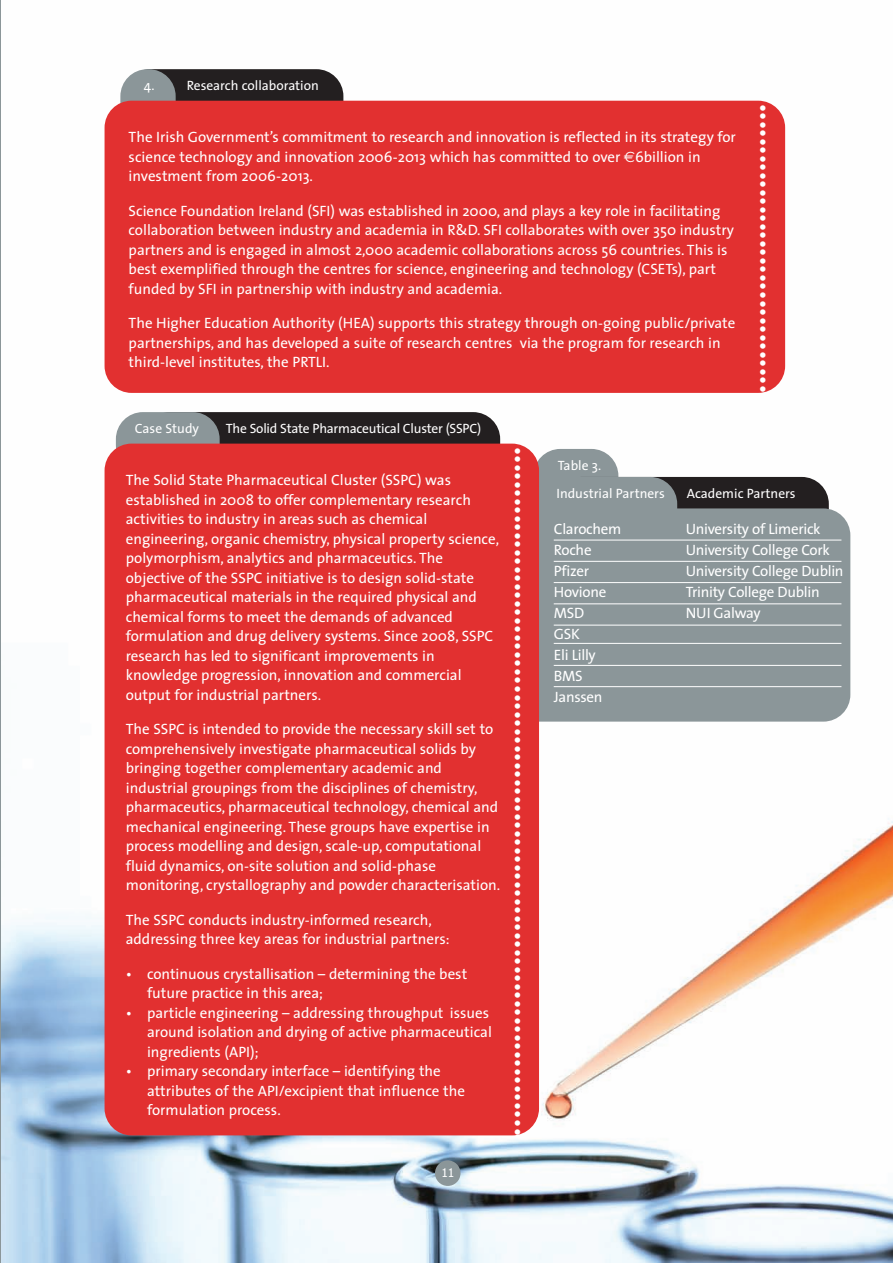
<style>
.page{position:relative;width:893px;height:1263px;background:#fff}
.page>*{position:absolute;margin:0;border:0;box-sizing:border-box;transform-origin:0 0}
.t1{font:15px/19.5px "The Sans";color:#fff}
.t2{font:15px/21px "The Sans";letter-spacing:-.02em;color:#fff}
.t3{font:13.5px "The Sans";color:#fff}
.t4{font:13.5px "The Sans";letter-spacing:-.02em;color:#fff}
.t5{font:12px "Tahoma";color:#fff}
.t6{font:7.5px "Zapf Dingbats";color:#fff}
.s1{font-family:"Euro Sans"}
</style>
<div class="page">
<img style="left:1px;top:69px;width:892px;height:1194px">
<div style="left:533px;top:449px;width:85px;height:60px;background:#8b9699;border-radius:27px"></div>
<div style="left:555px;top:477px;width:274px;height:61px;background:#231f20;border-radius:27px"></div>
<div style="left:512px;top:477px;width:165px;height:60px;background:#8b9699;border-radius:27px"></div>
<div style="left:499px;top:508px;width:351px;height:214px;background:#8b9699;border-radius:27px"></div>
<hr style="left:554px;top:540px;width:287px;height:1px;background:#fff">
<hr style="left:554px;top:561px;width:287px;height:1px;background:#fff">
<hr style="left:554px;top:582px;width:287px;height:1px;background:#fff">
<hr style="left:554px;top:604px;width:287px;height:1px;background:#fff">
<hr style="left:554px;top:625px;width:287px;height:1px;background:#fff">
<hr style="left:554px;top:643px;width:287px;height:1px;background:#fff">
<hr style="left:554px;top:665px;width:287px;height:1px;background:#fff">
<hr style="left:554px;top:686px;width:287px;height:1px;background:#fff">
<div style="left:435px;top:1160px;width:25px;height:26px;background:#8b9699;border-radius:50%"></div>
<hr style="left:0;top:0;width:1px;height:1263px;background:#8b9699">
<div style="left:123px;top:69px;width:220px;height:60px;background:#231f20;border-radius:27px"></div>
<div style="left:120px;top:69px;width:56px;height:60px;background:#8b9699;border-radius:27px"></div>
<div style="left:105px;top:101px;width:680px;height:292px;background:#e23030;border-radius:27px"></div>
<div style="left:143px;top:412px;width:357px;height:60px;background:#231f20;border-radius:27px"></div>
<div style="left:116px;top:412px;width:104px;height:60px;background:#8b9699;border-radius:27px"></div>
<div style="left:105px;top:444px;width:434px;height:691px;background:#e23030;border-radius:27px"></div>
<p class="t3" style="left:144px;top:80px;width:177px">4. Research collaboration</p>
<p class="t1" style="left:129px;top:129px;width:609px">The Irish Government’s commitment to research and innovation is reflected in its strategy for science technology and innovation 2006-2013 which has committed to over <span class="s1">€</span>6billion in investment from 2006-2013.</p>
<p class="t1" style="left:129px;top:202px;width:607px">Science Foundation Ireland (SFI) was established in 2000, and plays a key role in facilitating collaboration between industry and academia in R&amp;D. SFI collaborates with over 350 industry partners and is engaged in almost 2,000 academic collaborations across 56 countries. This is best exemplified through the centres for science, engineering and technology (CSETs), part funded by SFI in partnership with industry and academia.</p>
<p class="t1" style="left:129px;top:315px;width:608px">The Higher Education Authority (HEA) supports this strategy through on-going public/private partnerships, and has developed a suite of research centres via the program for research in third-level institutes, the PRTLI.</p>
<p class="t3" style="left:135px;top:423px;width:66px">Case Study</p>
<p class="t4" style="left:226px;top:423px;width:257px">The Solid State Pharmaceutical Cluster (SSPC)</p>
<p class="t6" style="left:759px;top:392px;width:288px;rotate:-90deg">●●●●●●●●●●●●●●●●●●●●●●●●●●●●●●●●●●</p>
<p class="t1" style="left:126px;top:472px;width:375px">The Solid State Pharmaceutical Cluster (SSPC) was established in 2008 to offer complementary research activities to industry in areas such as chemical engineering, organic chemistry, physical property science, polymorphism, analytics and pharmaceutics. The objective of the SSPC initiative is to design solid-state pharmaceutical materials in the required physical and chemical forms to meet the demands of advanced formulation and drug delivery systems. Since 2008, SSPC research has led to significant improvements in knowledge progression, innovation and commercial output for industrial partners.</p>
<p class="t1" style="left:126px;top:721px;width:376px">The SSPC is intended to provide the necessary skill set to comprehensively investigate pharmaceutical solids by bringing together complementary academic and industrial groupings from the disciplines of chemistry, pharmaceutics, pharmaceutical technology, chemical and mechanical engineering. These groups have expertise in process modelling and design, scale-up, computational fluid dynamics, on-site solution and solid-phase monitoring, crystallography and powder characterisation.</p>
<p class="t1" style="left:126px;top:911px;width:325px">The SSPC conducts industry-informed research, addressing three key areas for industrial partners:</p>
<p class="t1" style="left:147px;top:965px;width:322px;text-indent:-21px">• continuous crystallisation – determining the best future practice in this area;</p>
<p class="t1" style="left:147px;top:1004px;width:346px;text-indent:-21px">• particle engineering – addressing throughput issues around isolation and drying of active pharmaceutical ingredients (API);</p>
<p class="t1" style="left:147px;top:1063px;width:320px;text-indent:-21px">• primary secondary interface – identifying the attributes of the API/excipient that influence the formulation process.</p>
<p class="t5" style="left:441px;top:1166px;width:15px">11</p>
<p class="t6" style="left:513px;top:1134px;width:688px;rotate:-90deg">●●●●●●●●●●●●●●●●●●●●●●●●●●●●●●●●●●●●●●●●●●●●●●●●●●●●●●●●●●●●●●●●●●●●●●●●●●●●●●●●●</p>
<p class="t3" style="left:558px;top:460px;width:45px">Table 3.</p>
<p class="t3" style="left:556px;top:488px;width:110px">Industrial Partners</p>
<p class="t3" style="left:687px;top:488px;width:110px">Academic Partners</p>
<p class="t2" style="left:554px;top:520px;width:69px">Clarochem</p>
<p class="t2" style="left:686px;top:520px;width:136px">University of Limerick</p>
<p class="t1" style="left:554px;top:542px;width:39px">Roche</p>
<p class="t2" style="left:686px;top:541px;width:146px">University College Cork</p>
<p class="t1" style="left:554px;top:563px;width:37px">Pfizer</p>
<p class="t2" style="left:686px;top:562px;width:159px">University College Dublin</p>
<p class="t2" style="left:554px;top:583px;width:54px">Hovione</p>
<p class="t2" style="left:686px;top:583px;width:135px">Trinity College Dublin</p>
<p class="t1" style="left:554px;top:605px;width:32px">MSD</p>
<p class="t2" style="left:686px;top:604px;width:76px">NUI Galway</p>
<p class="t2" style="left:554px;top:625px;width:50px">GSK<br>Eli Lilly<br>BMS<br>Janssen</p>
</div>
